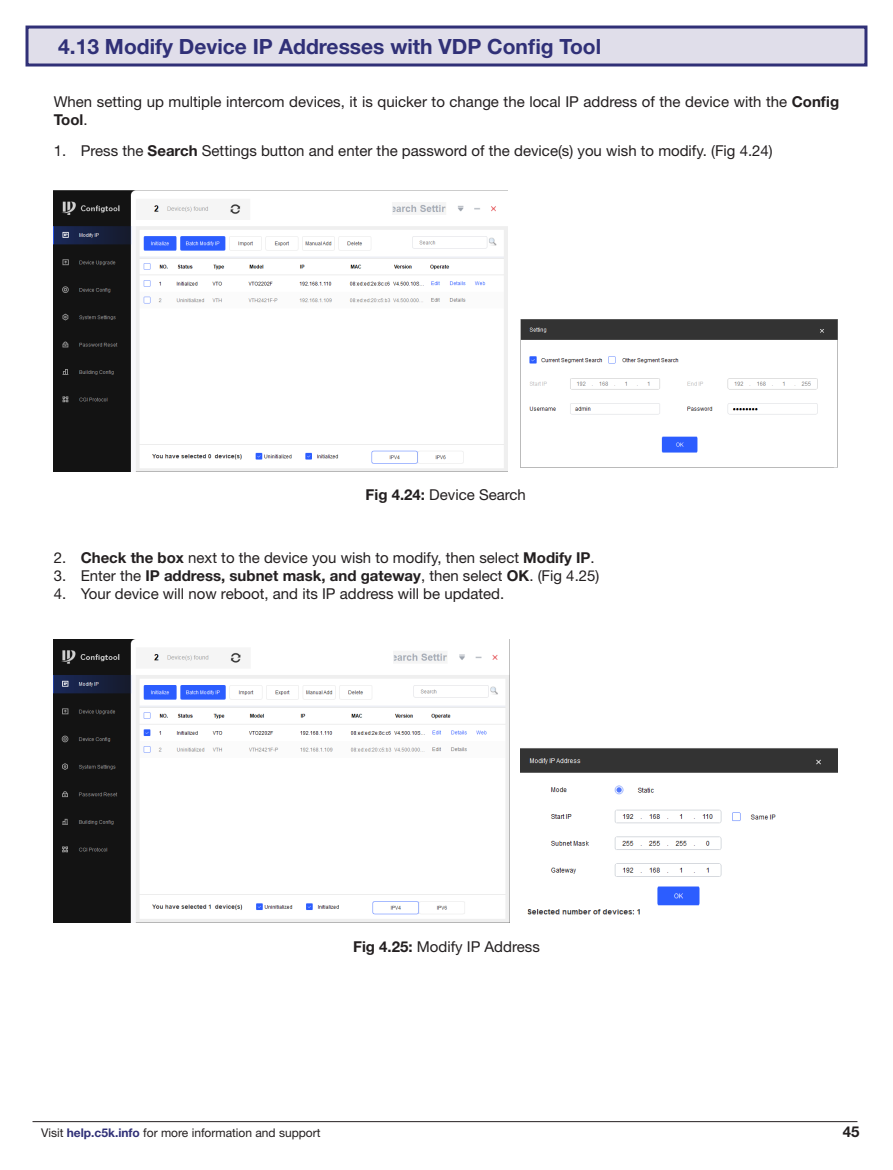
<style>
.page{position:relative;width:893px;height:1170px;background:#fff}
.page>*{position:absolute;margin:0;border:0;box-sizing:border-box;transform-origin:0 0}
.t1{font:700 21px "Helvetica Neue LT Std";color:#303077}
.t2{font:15px/18px "Helvetica Neue LT Std";color:#231f20}
.t3{font:700 15px "Helvetica Neue LT Std";color:#231f20}
.t4{font:12px "Helvetica Neue LT Std";color:#231f20}
.s1{font-weight:700}
.s2{font-weight:400}
.s3{font-weight:700;color:#303077}
</style>
<div class="page">
<hr style="left:33px;top:1121px;width:824px;height:1px;background:#231f20">
<div style="left:27px;top:27px;width:839px;height:38px;background:#e0deea"></div>
<div style="left:26px;top:26px;width:841px;height:40px;border:3px solid #303077"></div>
<img style="left:54px;top:191px;width:453px;height:280px">
<img style="left:520px;top:320px;width:318px;height:147px">
<img style="left:54px;top:639px;width:456px;height:282px">
<img style="left:520px;top:748px;width:318px;height:167px">
<h1 class="t1" style="left:58px;top:33px;width:544px">4.13 Modify Device IP Addresses with VDP Config Tool</h1>
<p class="t2" style="left:54px;top:93px;width:787px">When setting up multiple intercom devices, it is quicker to change the local IP address of the device with the <span class="s1">Config<br>Tool</span>.</p>
<p class="t2" style="left:54px;top:142px;width:721px">1. Press the <span class="s1">Search</span> Settings button and enter the password of the device(s) you wish to modify. (Fig 4.24)</p>
<p class="t2" style="left:366px;top:485px;width:162px"><span class="s1">Fig 4.24:</span> Device Search</p>
<p class="t2" style="left:54px;top:548px;width:542px">2. <span class="s1">Check the box</span> next to the device you wish to modify, then select <span class="s1">Modify IP</span>.</p>
<p class="t3" style="left:54px;top:566px;width:547px"><span class="s2">3. Enter the</span> IP address, subnet mask, and gateway<span class="s2">, then select</span> OK<span class="s2">. (Fig 4.25)</span></p>
<p class="t2" style="left:54px;top:584px;width:452px">4. Your device will now reboot, and its IP address will be updated.</p>
<p class="t2" style="left:353px;top:937px;width:188px"><span class="s1">Fig 4.25:</span> Modify IP Address</p>
<p class="t4" style="left:41px;top:1125px;width:281px">Visit <span class="s3">help.c5k.info</span> for more information and support</p>
<p class="t3" style="left:843px;top:1122px;width:18px">45</p>
</div>
